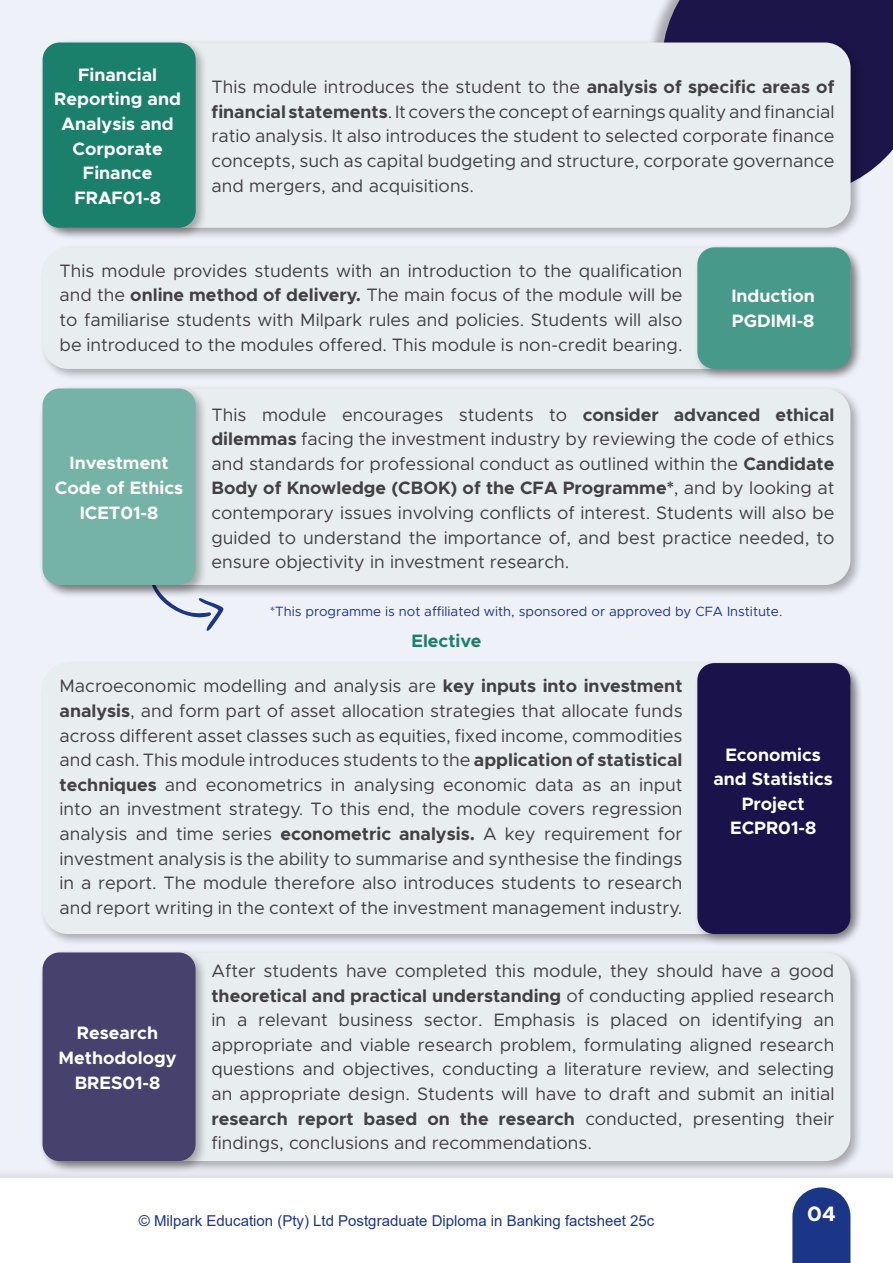
<style>
.page{position:relative;width:893px;height:1263px;background:#fff}
.page>*{position:absolute;margin:0;border:0;box-sizing:border-box;transform-origin:0 0}
.t1{font:700 21px "Metropolis";color:#fff}
.t2{font:18px/24.6px "Metropolis";color:#414042;text-align:justify}
.t3{font:700 18px/24.6px "Metropolis";color:#fff;text-align:center}
.t4{font:700 18px "Metropolis";color:#1a806b}
.t5{font:15px "Arial";color:#1c3687}
.t6{font:13.5px "Metropolis";color:#1c3687}
.s1{font-weight:700}
</style>
<div class="page">
<div style="left:0;top:0;width:893px;height:1213px;background:#eff1f9"></div>
<div style="left:0;top:1166px;width:893px;height:97px;background:#000;opacity:.09"></div>
<div style="left:0;top:1179px;width:893px;height:84px;background:#fff"></div>
<svg style="left:792px;top:1187px;width:58px;height:76px"></svg>
<div style="left:662px;top:0;width:231px;height:176px;background:#1b154a"></div>
<div style="left:39px;top:39px;width:824px;height:201px;background:#000;opacity:.3"></div>
<div style="left:43px;top:43px;width:808px;height:185px;background:#e8edf0;border-radius:26px"></div>
<div style="left:39px;top:39px;width:169px;height:201px;background:#000;opacity:.3"></div>
<div style="left:43px;top:43px;width:153px;height:185px;background:#1a806b;border-radius:17px"></div>
<div style="left:39px;top:243px;width:824px;height:139px;background:#000;opacity:.3"></div>
<div style="left:43px;top:247px;width:807px;height:122px;background:#e8edf0;border-radius:26px"></div>
<div style="left:693px;top:243px;width:170px;height:139px;background:#000;opacity:.3"></div>
<div style="left:697px;top:247px;width:153px;height:122px;background:#479989;border-radius:17px"></div>
<div style="left:39px;top:659px;width:824px;height:288px;background:#000;opacity:.3"></div>
<div style="left:43px;top:663px;width:807px;height:271px;background:#e8edf0;border-radius:26px"></div>
<div style="left:693px;top:659px;width:170px;height:288px;background:#000;opacity:.3"></div>
<div style="left:697px;top:663px;width:153px;height:271px;background:#1a124a;border-radius:17px"></div>
<svg style="left:159px;top:598px;width:65px;height:33px"></svg>
<div style="left:39px;top:384px;width:824px;height:214px;background:#000;opacity:.3"></div>
<div style="left:42px;top:388px;width:808px;height:197px;background:#e8edf0;border-radius:26px"></div>
<div style="left:39px;top:384px;width:169px;height:214px;background:#000;opacity:.3"></div>
<div style="left:43px;top:388px;width:153px;height:197px;background:#75b3a6;border-radius:17px"></div>
<div style="left:39px;top:948px;width:824px;height:226px;background:#000;opacity:.3"></div>
<div style="left:42px;top:952px;width:808px;height:209px;background:#e8edf0;border-radius:26px"></div>
<div style="left:39px;top:948px;width:169px;height:226px;background:#000;opacity:.3"></div>
<div style="left:43px;top:952px;width:153px;height:209px;background:#47416e;border-radius:17px"></div>
<p class="t3" style="left:54px;top:62px;width:128px">Financial<br>Reporting and<br>Analysis and<br>Corporate<br>Finance<br>FRAF01-8</p>
<p class="t2" style="left:212px;top:75px;width:624px">This module introduces the student to the <span class="s1">analysis of specific areas of financial statements</span>. It covers the concept of earnings quality and financial ratio analysis. It also introduces the student to selected corporate finance concepts, such as capital budgeting and structure, corporate governance and mergers, and acquisitions.</p>
<p class="t2" style="left:60px;top:258px;width:624px">This module provides students with an introduction to the qualification and the <span class="s1">online method of delivery.</span> The main focus of the module will be to familiarise students with Milpark rules and policies. Students will also be introduced to the modules offered. This module is non-credit bearing.</p>
<p class="t3" style="left:731px;top:284px;width:85px;text-align:left">Induction<br>PGDIMI-8</p>
<p class="t3" style="left:55px;top:451px;width:130px">Investment<br>Code of Ethics<br>ICET01-8</p>
<p class="t2" style="left:211px;top:402px;width:624px">This module encourages students to <span class="s1">consider advanced ethical dilemmas</span> facing the investment industry by reviewing the code of ethics and standards for professional conduct as outlined within the <span class="s1">Candidate Body of Knowledge (CBOK) of the CFA Programme*</span>, and by looking at contemporary issues involving conflicts of interest. Students will also be guided to understand the importance of, and best practice needed, to ensure objectivity in investment research.</p>
<p class="t6" style="left:270px;top:602px;width:514px">*This programme is not affiliated with, sponsored or approved by CFA Institute.</p>
<p class="t4" style="left:411px;top:630px;width:72px">Elective</p>
<p class="t2" style="left:60px;top:674px;width:624px">Macroeconomic modelling and analysis are <span class="s1">key inputs into investment analysis</span>, and form part of asset allocation strategies that allocate funds across different asset classes such as equities, fixed income, commodities and cash. This module introduces students to the <span class="s1">application of statistical techniques</span> and econometrics in analysing economic data as an input into an investment strategy. To this end, the module covers regression analysis and time series <span class="s1">econometric analysis.</span> A key requirement for investment analysis is the ability to summarise and synthesise the findings in a report. The module therefore also introduces students to research and report writing in the context of the investment management industry.</p>
<p class="t3" style="left:713px;top:742px;width:121px">Economics and Statistics<br>Project<br>ECPR01-8</p>
<p class="t3" style="left:59px;top:1021px;width:120px">Research<br>Methodology<br>BRES01-8</p>
<p class="t2" style="left:211px;top:958px;width:624px">After students have completed this module, they should have a good <span class="s1">theoretical and practical understanding</span> of conducting applied research in a relevant business sector. Emphasis is placed on identifying an appropriate and viable research problem, formulating aligned research questions and objectives, conducting a literature review, and selecting an appropriate design. Students will have to draft and submit an initial <span class="s1">research report based on the research</span> conducted, presenting their findings, conclusions and recommendations.</p>
<p class="t5" style="left:139px;top:1210px;width:517px">© Milpark Education (Pty) Ltd Postgraduate Diploma in Banking factsheet 25c</p>
<p class="t1" style="left:807px;top:1200px;width:30px">04</p>
</div>
